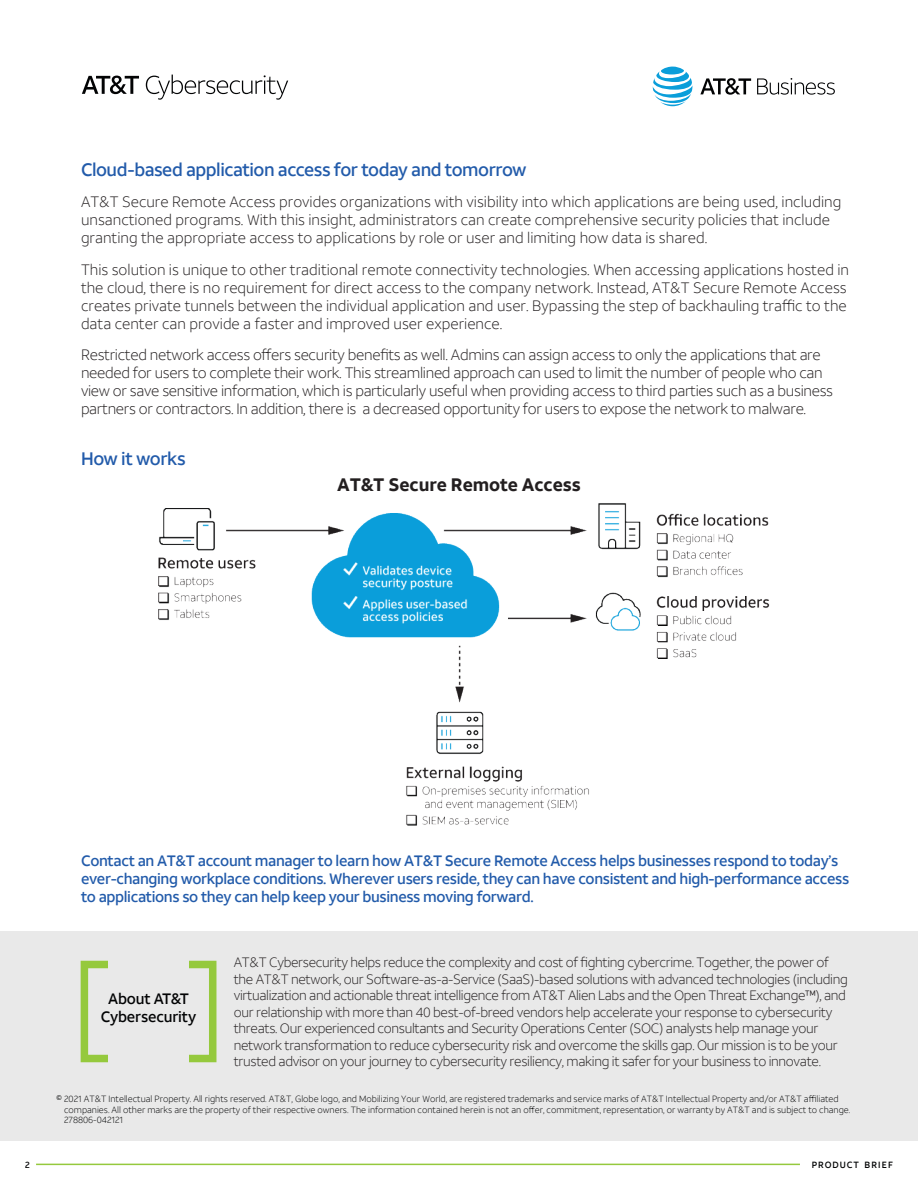
<style>
.page{position:relative;width:918px;height:1188px;background:#fff}
.page>*{position:absolute;margin:0;border:0;box-sizing:border-box;transform-origin:0 0}
.t1{font:500 18px "ATT Aleck Sans";letter-spacing:-.025em;color:#225baa}
.t2{font:700 18px "ATT Aleck Sans";letter-spacing:-.01em;color:#231f20}
.t3{font:300 15px/18px "ATT Aleck Sans";color:#231f20}
.t4{font:300 15px/18px "ATT Aleck Sans";letter-spacing:-.02em;color:#231f20}
.t5{font:500 15px/18px "ATT Aleck Sans";letter-spacing:-.025em;color:#225baa}
.t6{font:500 15px/18px "ATT Aleck Sans";letter-spacing:-.01em;color:#020304;text-align:center}
.t7{font:300 13.5px/16.5px "ATT Aleck Sans";letter-spacing:-.025em;color:#231f20}
.t8{font:300 9px/10.5px "ATT Aleck Sans";color:#020304}
.t9{font:500 9px "ATT Aleck Sans";letter-spacing:.095em;color:#020304}
</style>
<div class="page">
<svg style="left:653px;top:67px;width:39px;height:39px"></svg>
<svg style="left:700px;top:78px;width:51px;height:17px"></svg>
<svg style="left:757px;top:78px;width:78px;height:17px"></svg>
<svg style="left:82px;top:76px;width:57px;height:18px"></svg>
<svg style="left:146px;top:75px;width:142px;height:25px"></svg>
<hr style="left:36px;top:1164px;width:764px;height:1px;background:#95c93d">
<img style="left:158px;top:503px;width:612px;height:323px">
<div style="left:0;top:932px;width:918px;height:209px;background:#e9e9e9"></div>
<div style="left:81px;top:961px;width:135px;height:101px;border:8px solid #95c93d"></div>
<div style="left:108px;top:945px;width:81px;height:25px;background:#e9e9e9"></div>
<div style="left:108px;top:1047px;width:81px;height:26px;background:#e9e9e9"></div>
<h1 class="t1" style="left:81px;top:158px;width:447px">Cloud-based application access for today and tomorrow</h1>
<p class="t3" style="left:81px;top:193px;width:762px">AT&amp;T Secure Remote Access provides organizations with visibility into which applications are being used, including unsanctioned programs. With this insight, administrators can create comprehensive security policies that include granting the appropriate access to applications by role or user and limiting how data is shared.</p>
<p class="t3" style="left:81px;top:260px;width:770px">This solution is unique to other traditional remote connectivity technologies. When accessing applications hosted in the cloud, there is no requirement for direct access to the company network. Instead, AT&amp;T Secure Remote Access creates private tunnels between the individual application and user. Bypassing the step of backhauling traffic to the data center can provide a faster and improved user experience.</p>
<p class="t4" style="left:81px;top:346px;width:754px">Restricted network access offers security benefits as well. Admins can assign access to only the applications that are needed for users to complete their work. This streamlined approach can used to limit the number of people who can view or save sensitive information, which is particularly useful when providing access to third parties such as a business partners or contractors. In addition, there is a decreased opportunity for users to expose the network to malware.</p>
<h1 class="t1" style="left:81px;top:447px;width:106px">How it works</h1>
<h1 class="t2" style="left:337px;top:473px;width:245px">AT&amp;T Secure Remote Access</h1>
<p class="t5" style="left:81px;top:852px;width:770px">Contact an AT&amp;T account manager to learn how AT&amp;T Secure Remote Access helps businesses respond to today’s ever-changing workplace conditions. Wherever users reside, they can have consistent and high-performance access to applications so they can help keep your business moving forward.</p>
<p class="t6" style="left:101px;top:990px;width:97px">About AT&amp;T<br>Cybersecurity</p>
<p class="t7" style="left:234px;top:954px;width:616px">AT&amp;T Cybersecurity helps reduce the complexity and cost of fighting cybercrime. Together, the power of the AT&amp;T network, our Software-as-a-Service (SaaS)-based solutions with advanced technologies (including virtualization and actionable threat intelligence from AT&amp;T Alien Labs and the Open Threat Exchange™), and our relationship with more than 40 best-of-breed vendors help accelerate your response to cybersecurity threats. Our experienced consultants and Security Operations Center (SOC) analysts help manage your network transformation to reduce cybersecurity risk and overcome the skills gap. Our mission is to be your trusted advisor on your journey to cybersecurity resiliency, making it safer for your business to innovate.</p>
<p class="t8" style="left:64px;top:1094px;width:788px;text-indent:-8px">© 2021 AT&amp;T Intellectual Property. All rights reserved. AT&amp;T, Globe logo, and Mobilizing Your World, are registered trademarks and service marks of AT&amp;T Intellectual Property and/or AT&amp;T affiliated companies. All other marks are the property of their respective owners. The information contained herein is not an offer, commitment, representation, or warranty by AT&amp;T and is subject to change.<br>278806-042121</p>
<p class="t9" style="left:25px;top:1159px;width:6px">2</p>
<p class="t9" style="left:812px;top:1159px;width:83px">PRODUCT BRIEF</p>
</div>
